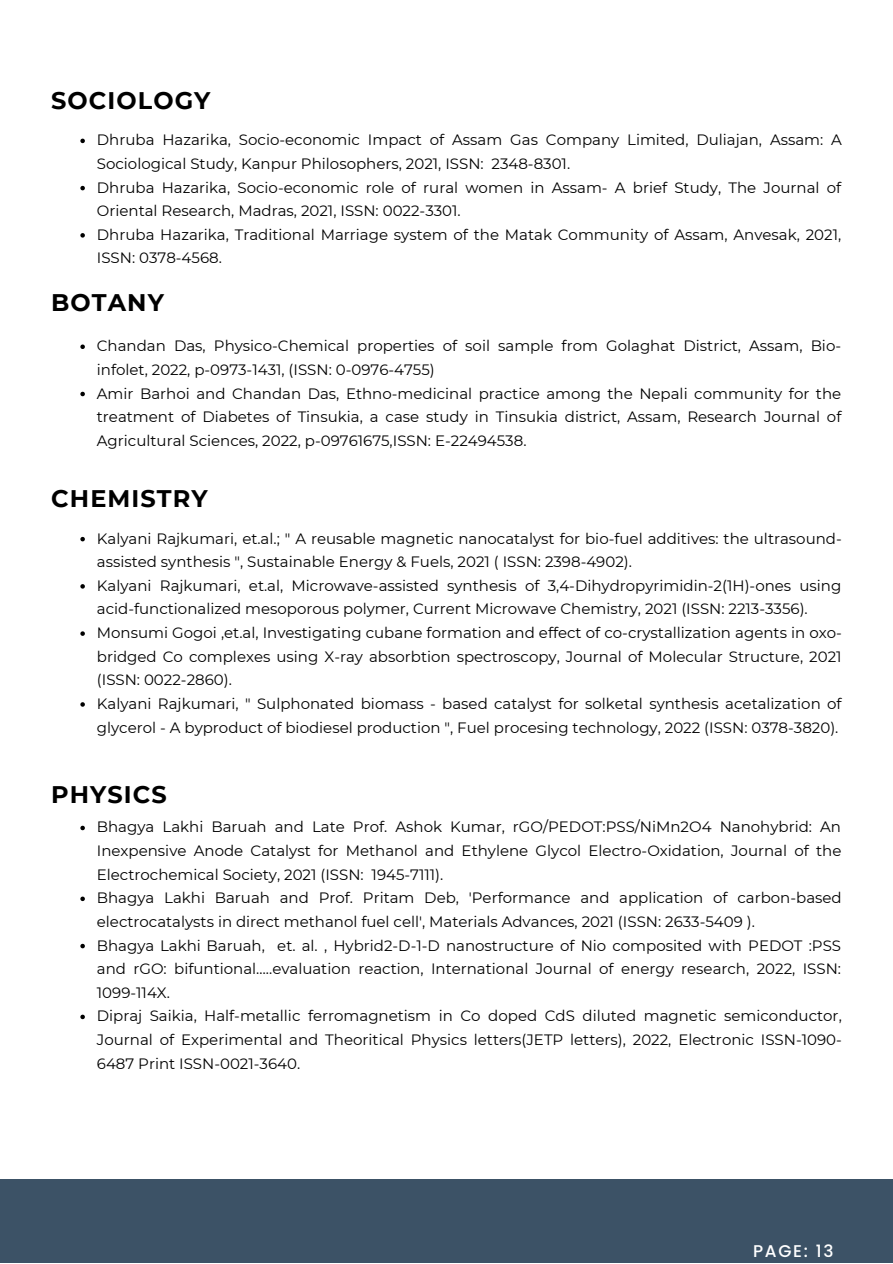
<style>
.page{position:relative;width:893px;height:1264px;background:#fff}
.page>*{position:absolute;margin:0;border:0;box-sizing:border-box;transform-origin:0 0}
.t1{font:700 24px "Montserrat";letter-spacing:.045em;color:#000}
.t2{font:500 16.95px "Poppins";letter-spacing:.1em;color:#fff}
.t3{font:15px/23.5px "Montserrat";color:#000}
</style>
<div class="page">
<svg style="left:80px;top:537px;width:5px;height:4px"></svg>
<svg style="left:80px;top:584px;width:5px;height:4px"></svg>
<svg style="left:80px;top:631px;width:5px;height:5px"></svg>
<svg style="left:80px;top:702px;width:5px;height:4px"></svg>
<div style="left:0;top:1178px;width:892px;height:84px;background:#3c5266"></div>
<svg style="left:80px;top:825px;width:5px;height:5px"></svg>
<svg style="left:80px;top:896px;width:5px;height:5px"></svg>
<svg style="left:80px;top:943px;width:5px;height:5px"></svg>
<svg style="left:80px;top:1014px;width:5px;height:5px"></svg>
<svg style="left:80px;top:344px;width:5px;height:5px"></svg>
<svg style="left:80px;top:392px;width:5px;height:4px"></svg>
<svg style="left:80px;top:139px;width:5px;height:4px"></svg>
<svg style="left:80px;top:186px;width:5px;height:4px"></svg>
<svg style="left:80px;top:233px;width:5px;height:4px"></svg>
<p class="t1" style="left:51px;top:86px;width:161px">SOCIOLOGY</p>
<p class="t3" style="left:97px;top:128px;width:746px">Dhruba Hazarika, Socio-economic Impact of Assam Gas Company Limited, Duliajan, Assam: A<br>Sociological Study, Kanpur Philosophers, 2021, ISSN: 2348-8301.</p>
<p class="t3" style="left:97px;top:175px;width:745px">Dhruba Hazarika, Socio-economic role of rural women in Assam- A brief Study, The Journal of<br>Oriental Research, Madras, 2021, ISSN: 0022-3301.</p>
<p class="t3" style="left:97px;top:223px;width:745px">Dhruba Hazarika, Traditional Marriage system of the Matak Community of Assam, Anvesak, 2021,<br>ISSN: 0378-4568.</p>
<p class="t1" style="left:51px;top:287px;width:114px">BOTANY</p>
<p class="t3" style="left:97px;top:334px;width:745px">Chandan Das, Physico-Chemical properties of soil sample from Golaghat District, Assam, Bio&shy;infolet, 2022, p-0973-1431, (ISSN: 0-0976-4755)</p>
<p class="t3" style="left:97px;top:381px;width:746px;text-align:justify">Amir Barhoi and Chandan Das, Ethno-medicinal practice among the Nepali community for the treatment of Diabetes of Tinsukia, a case study in Tinsukia district, Assam, Research Journal of Agricultural Sciences, 2022, p-09761675,ISSN: E-22494538.</p>
<p class="t1" style="left:51px;top:484px;width:158px">CHEMISTRY</p>
<p class="t3" style="left:97px;top:526px;width:746px">Kalyani Rajkumari, et.al.; " A reusable magnetic nanocatalyst for bio-fuel additives: the ultrasound&shy;assisted synthesis ", Sustainable Energy &amp; Fuels, 2021 ( ISSN: 2398-4902).</p>
<p class="t3" style="left:97px;top:573px;width:746px">Kalyani Rajkumari, et.al, Microwave-assisted synthesis of 3,4-Dihydropyrimidin-2(1H)-ones using acid-functionalized mesoporous polymer, Current Microwave Chemistry, 2021 (ISSN: 2213-3356).</p>
<p class="t3" style="left:97px;top:621px;width:746px;text-align:justify">Monsumi Gogoi ,et.al, Investigating cubane formation and effect of co-crystallization agents in oxo&shy;bridged Co complexes using X-ray absorbtion spectroscopy, Journal of Molecular Structure, 2021 (ISSN: 0022-2860).</p>
<p class="t3" style="left:97px;top:691px;width:746px">Kalyani Rajkumari, " Sulphonated biomass - based catalyst for solketal synthesis acetalization of glycerol - A byproduct of biodiesel production ", Fuel procesing technology, 2022 (ISSN: 0378-3820).</p>
<p class="t1" style="left:51px;top:780px;width:117px">PHYSICS</p>
<p class="t3" style="left:97px;top:815px;width:746px;text-align:justify">Bhagya Lakhi Baruah and Late Prof. Ashok Kumar, rGO/PEDOT:PSS/NiMn2O4 Nanohybrid: An Inexpensive Anode Catalyst for Methanol and Ethylene Glycol Electro-Oxidation, Journal of the Electrochemical Society, 2021 (ISSN: 1945-7111).</p>
<p class="t3" style="left:97px;top:886px;width:746px">Bhagya Lakhi Baruah and Prof. Pritam Deb, 'Performance and application of carbon-based electrocatalysts in direct methanol fuel cell', Materials Advances, 2021 (ISSN: 2633-5409 ).</p>
<p class="t3" style="left:97px;top:933px;width:745px;text-align:justify">Bhagya Lakhi Baruah, et. al. , Hybrid2-D-1-D nanostructure of Nio composited with PEDOT :PSS and rGO: bifuntional…..evaluation reaction, International Journal of energy research, 2022, ISSN:<br>1099-114X.</p>
<p class="t3" style="left:97px;top:1004px;width:746px;text-align:justify">Dipraj Saikia, Half-metallic ferromagnetism in Co doped CdS diluted magnetic semiconductor, Journal of Experimental and Theoritical Physics letters(JETP letters), 2022, Electronic ISSN-1090- 6487 Print ISSN-0021-3640.</p>
<p class="t2" style="left:753px;top:1239px;width:82px">PAGE: 13</p>
</div>
